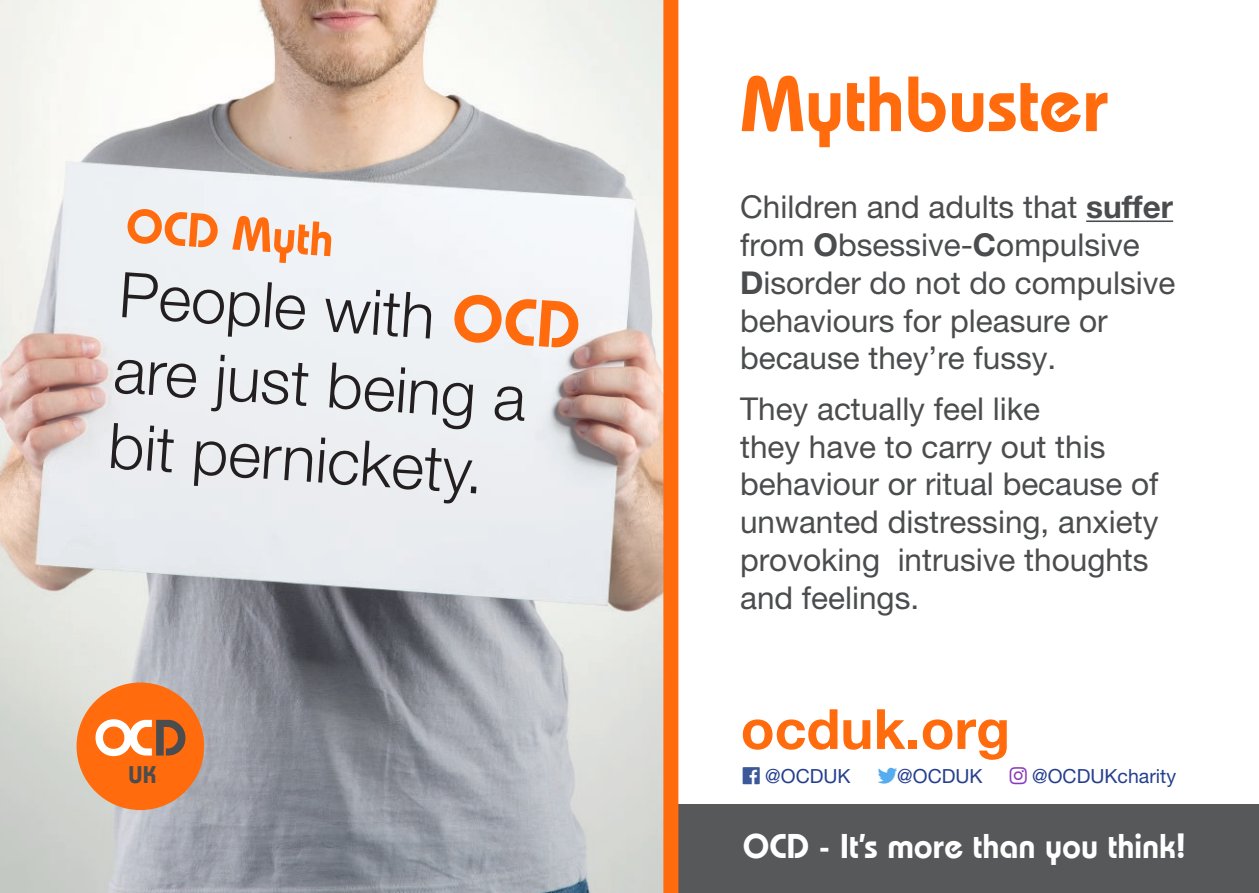
<style>
.page{position:relative;width:1259px;height:893px;background:#fff}
.page>*{position:absolute;margin:0;border:0;box-sizing:border-box;transform-origin:0 0}
.t1{font:600 78px "Bauhaus LT";color:#ff6b0d}
.t2{font:300 63px/75.6px "Helvetica Neue LT Pro";color:#231f20}
.t3{font:700 55.5px "Helvetica Neue LT Pro";color:#ff6b0d}
.t4{font:600 51px "Bauhaus LT";color:#fff}
.t5{font:600 48px "Bauhaus LT";color:#ff6b0d}
.t6{font:600 34.2px "Bauhaus LT";color:#fff}
.t7{font:31.5px/37.8px "Helvetica Neue LT Pro";color:#4b4c4d}
.t8{font:600 24px "Bauhaus LT";color:#4b4c4d}
.t9{font:19.5px "Helvetica Neue LT Pro";color:#253f8e}
.s1{font-family:"Bauhaus LT";font-weight:600;font-size:66px;color:#ff6b0d}
.s2{color:#4b4c4d}
.s3{font-weight:700}
.s4{color:#3b5998}
.s5{color:#55acee}
.s6{color:#8a3ab9}
</style>
<div class="page">
<div style="left:619px;top:804px;width:640px;height:89px;background:#57585a"></div>
<img style="left:0;top:0;width:663px;height:893px">
<div style="left:663px;top:0;width:15px;height:893px;background:#ff6b0d"></div>
<hr style="left:1086px;top:220px;width:87px;height:2px;background:#4b4c4d">
<div style="left:77px;top:682px;width:127px;height:128px;background:#ff6b0d;border-radius:50%"></div>
<p class="t5" style="left:128px;top:196px;width:210px;rotate:4deg">OCD Myth</p>
<p class="t2" style="left:122px;top:255px;width:464px;rotate:4deg">People with <span class="s1">OCD </span>are just being a bit pernickety.</p>
<p class="t4" style="left:94px;top:707px;width:95px">OC<span class="s2">D</span></p>
<p class="t8" style="left:128px;top:760px;width:30px">UK</p>
<p class="t1" style="left:740px;top:57px;width:370px">Mythbuster</p>
<p class="t7" style="left:740px;top:188px;width:437px">Children and adults that <span class="s3">suffer </span>from <span class="s3">O</span>bsessive-<span class="s3">C</span>ompulsive<br><span class="s3">D</span>isorder do not do compulsive behaviours for pleasure or because they’re fussy.</p>
<p class="t7" style="left:740px;top:389px;width:420px">They actually feel like<br>they have to carry out this behaviour or ritual because of unwanted distressing, anxiety provoking intrusive thoughts and feelings.</p>
<p class="t3" style="left:740px;top:695px;width:271px">ocduk.org</p>
<p class="t9" style="left:743px;top:764px;width:109px"><span class="s4">□□</span> @OCDUK</p>
<p class="t9" style="left:877px;top:764px;width:106px"><span class="s5">▼▼</span>@OCDUK</p>
<p class="t9" style="left:1009px;top:764px;width:168px"><span class="s6">■▲▼</span> @OCDUKcharity</p>
<p class="t6" style="left:743px;top:826px;width:444px">OCD - It’s more than you think!</p>
</div>
